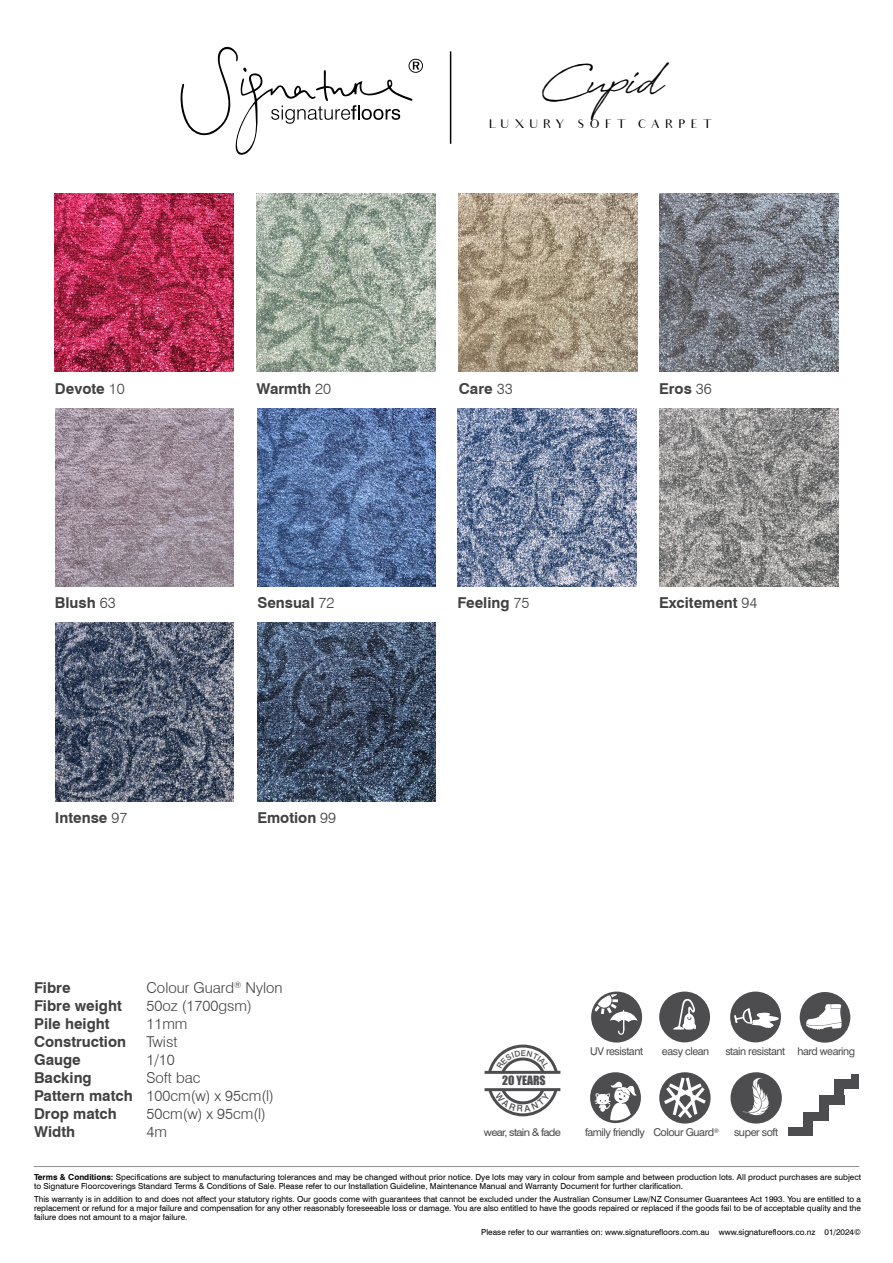
<style>
.page{position:relative;width:893px;height:1263px;background:#fff}
.page>*{position:absolute;margin:0;border:0;box-sizing:border-box;transform-origin:0 0}
.t1{font:45px "Antro Vectra Bolder";color:#000}
.t2{font:700 15px "Swiss 721 BT";color:#414042}
.t3{font:300 15px/18px "Swiss 721 BT";color:#414042}
.t4{font:12px "Audrey";letter-spacing:.4em;color:#000}
.t5{font:11.85px "Impact";color:#4d4d4f}
.t6{font:10.8px "Swiss 721 BT";letter-spacing:-.04em;color:#4d4d4f}
.t7{font:10.65px "Swiss 721 BT";letter-spacing:-.04em;color:#4d4d4f}
.t8{font:10.5px "Swiss 721 BT";letter-spacing:-.06em;color:#4d4d4f;scale:1.07 1}
.t9{font:8.25px/9px "Swiss 721 BT";color:#000}
.s1{font-weight:300}
.s2{font-weight:700}
.s3{font-size:10.8px}
</style>
<div class="page">
<svg style="left:180px;top:46px;width:243px;height:109px"></svg>
<hr style="left:450px;top:51px;width:1px;height:93px;background:#000">
<hr style="left:34px;top:1166px;width:825px;height:1px;background:#8e9092">
<hr style="left:485px;top:1071px;width:75px;height:3px;background:#4d4d4f">
<hr style="left:485px;top:1088px;width:75px;height:3px;background:#4d4d4f">
<div style="left:788px;top:1127px;width:24px;height:8px;background:#4d4d4f"></div>
<div style="left:803px;top:1112px;width:9px;height:23px;background:#4d4d4f"></div>
<div style="left:803px;top:1112px;width:25px;height:9px;background:#4d4d4f"></div>
<div style="left:819px;top:1096px;width:9px;height:25px;background:#4d4d4f"></div>
<div style="left:819px;top:1096px;width:25px;height:9px;background:#4d4d4f"></div>
<div style="left:834px;top:1080px;width:10px;height:25px;background:#4d4d4f"></div>
<div style="left:834px;top:1080px;width:24px;height:9px;background:#4d4d4f"></div>
<div style="left:850px;top:1074px;width:8px;height:15px;background:#4d4d4f"></div>
<div style="left:800px;top:992px;width:50px;height:51px;background:#4d4d4f;border-radius:50%"></div>
<svg style="left:806px;top:1004px;width:36px;height:26px"></svg>
<div style="left:659px;top:991px;width:51px;height:51px;background:#4d4d4f;border-radius:50%"></div>
<svg style="left:673px;top:999px;width:23px;height:31px"></svg>
<div style="left:730px;top:991px;width:51px;height:51px;background:#4d4d4f;border-radius:50%"></div>
<svg style="left:734px;top:1008px;width:45px;height:20px"></svg>
<div style="left:591px;top:991px;width:51px;height:51px;background:#4d4d4f;border-radius:50%"></div>
<svg style="left:595px;top:994px;width:43px;height:41px"></svg>
<div style="left:590px;top:1072px;width:51px;height:51px;background:#4d4d4f;border-radius:50%"></div>
<svg style="left:595px;top:1081px;width:42px;height:39px"></svg>
<div style="left:659px;top:1072px;width:52px;height:51px;background:#4d4d4f;border-radius:50%"></div>
<svg style="left:664px;top:1077px;width:42px;height:41px"></svg>
<div style="left:730px;top:1072px;width:52px;height:51px;background:#4d4d4f;border-radius:50%"></div>
<svg style="left:741px;top:1077px;width:28px;height:38px"></svg>
<img style="left:55px;top:194px;width:179px;height:178px">
<img style="left:257px;top:194px;width:178px;height:178px">
<img style="left:459px;top:194px;width:178px;height:178px">
<img style="left:659px;top:194px;width:179px;height:178px">
<img style="left:659px;top:409px;width:179px;height:177px">
<img style="left:55px;top:408px;width:179px;height:179px">
<img style="left:55px;top:623px;width:179px;height:178px">
<img style="left:257px;top:408px;width:179px;height:179px">
<img style="left:257px;top:623px;width:179px;height:178px">
<img style="left:458px;top:408px;width:178px;height:179px">
<svg style="left:488px;top:1044px;width:70px;height:27px"></svg>
<svg style="left:488px;top:1091px;width:70px;height:25px"></svg>
<h1 class="t1" style="left:540px;top:49px;width:123px">Cupid</h1>
<h3 class="t4" style="left:489px;top:117px;width:223px">LUXURY SOFT CARPET</h3>
<h2 class="t2" style="left:55px;top:379px;width:71px">Devote <span class="s1">10</span></h2>
<h2 class="t2" style="left:256px;top:379px;width:76px">Warmth <span class="s1">20</span></h2>
<h2 class="t2" style="left:459px;top:379px;width:55px">Care <span class="s1">33</span></h2>
<h2 class="t2" style="left:659px;top:379px;width:54px">Eros <span class="s1">36</span></h2>
<h2 class="t2" style="left:257px;top:594px;width:79px">Sensual <span class="s1">72</span></h2>
<h2 class="t2" style="left:55px;top:594px;width:62px">Blush <span class="s1">63</span></h2>
<h2 class="t2" style="left:659px;top:594px;width:100px">Excitement <span class="s1">94</span></h2>
<h2 class="t2" style="left:458px;top:594px;width:73px">Feeling <span class="s1">75</span></h2>
<h2 class="t2" style="left:55px;top:809px;width:74px">Intense <span class="s1">97</span></h2>
<h2 class="t2" style="left:257px;top:809px;width:80px">Emotion <span class="s1">99</span></h2>
<h2 class="t2" style="left:34px;top:978px;width:38px">Fibre</h2>
<h2 class="t3" style="left:147px;top:978px;width:138px">Colour Guard<sup>®</sup> Nylon</h2>
<h2 class="t2" style="left:34px;top:996px;width:89px">Fibre weight</h2>
<h2 class="t3" style="left:147px;top:996px;width:107px">50oz (1700gsm)</h2>
<h2 class="t2" style="left:34px;top:1014px;width:77px">Pile height</h2>
<h2 class="t3" style="left:147px;top:1014px;width:42px">11mm</h2>
<h2 class="t2" style="left:34px;top:1032px;width:94px">Construction</h2>
<h2 class="t3" style="left:147px;top:1032px;width:32px">Twist</h2>
<h2 class="t2" style="left:34px;top:1050px;width:48px">Gauge</h2>
<h2 class="t3" style="left:147px;top:1050px;width:30px">1/10</h2>
<h2 class="t2" style="left:34px;top:1068px;width:59px">Backing</h2>
<h2 class="t3" style="left:34px;top:1068px;width:241px;text-indent:112px">Soft bac<br><span class="s2">Pattern match</span> 100cm(w) x 95cm(l)<br><span class="s2">Drop match</span></h2>
<h2 class="t3" style="left:147px;top:1104px;width:121px">50cm(w) x 95cm(l)</h2>
<h3 class="t5" style="left:502px;top:1072px;width:45px">20 YEARS</h3>
<h2 class="t2" style="left:34px;top:1122px;width:43px">Width</h2>
<h2 class="t3" style="left:147px;top:1122px;width:22px">4m</h2>
<p class="t8" style="left:484px;top:1126px;width:74px">wear, stain &amp; fade</p>
<h3 class="t6" style="left:590px;top:1045px;width:54px">UV resistant</h3>
<p class="t7" style="left:662px;top:1045px;width:49px">easy clean</p>
<p class="t7" style="left:725px;top:1045px;width:131px">stain resistant hard wearing</p>
<p class="t7" style="left:585px;top:1125px;width:135px">family friendly <span class="s3">Colour Guard</span><sup>®</sup></p>
<h3 class="t6" style="left:734px;top:1126px;width:46px">super soft</h3>
<p class="t9" style="left:34px;top:1172px;width:828px"><span class="s2">Terms &amp; Conditions:</span> Specifications are subject to manufacturing tolerances and may be changed without prior notice. Dye lots may vary in colour from sample and between production lots. All product purchases are subject to Signature Floorcoverings Standard Terms &amp; Conditions of Sale. Please refer to our Installation Guideline, Maintenance Manual and Warranty Document for further clarification.</p>
<p class="t9" style="left:34px;top:1195px;width:829px;text-align:justify">This warranty is in addition to and does not affect your statutory rights. Our goods come with guarantees that cannot be excluded under the Australian Consumer Law/NZ Consumer Guarantees Act 1993. You are entitled to a replacement or refund for a major failure and compensation for any other reasonably foreseeable loss or damage. You are also entitled to have the goods repaired or replaced if the goods fail to be of acceptable quality and the failure does not amount to a major failure.</p>
<p class="t9" style="left:481px;top:1228px;width:381px">Please refer to our warranties on: www.signaturefloors.com.au www.signaturefloors.co.nz 01/2024©</p>
</div>
